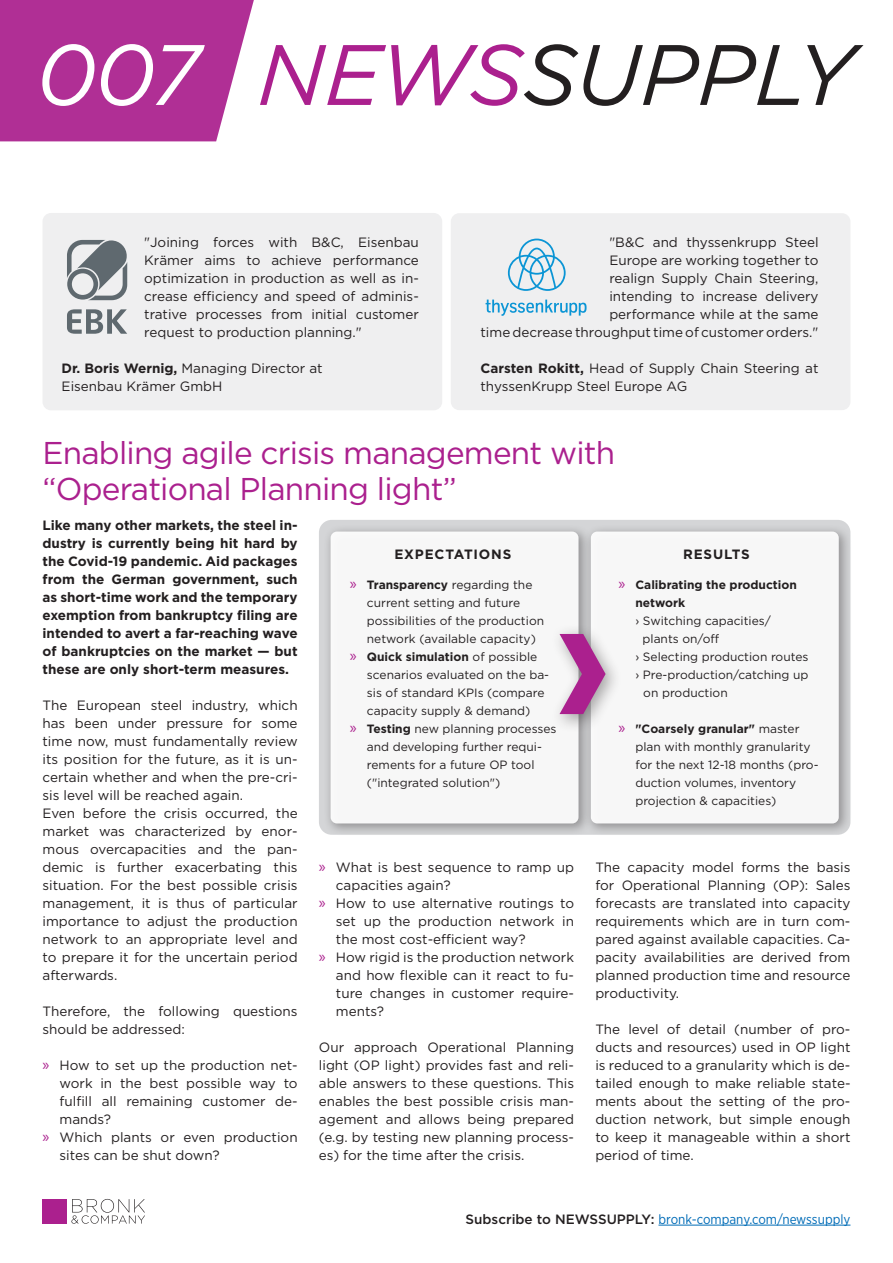
<style>
.page{position:relative;width:893px;height:1263px;background:#fff}
.page>*{position:absolute;margin:0;border:0;box-sizing:border-box;transform-origin:0 0}
.t1{font:italic 85.5px "Gotham Pro";letter-spacing:-.02em;color:#231f20}
.t2{font:31.5px/36px "Gotham Pro";letter-spacing:-.025em;color:#ab208e}
.t3{font:13.5px/18px "Gotham Pro";color:#231f20}
.t4{font:700 13.5px/18px "Gotham Pro";color:#231f20;text-align:justify}
.t5{font:13.5px "Gotham Narrow";color:#006cb7}
.t6{font:700 13.5px "Gotham Pro";letter-spacing:.06em;color:#231f20}
.t7{font:12px/18px "Gotham Pro";color:#231f20}
.t8{font:700 12px/18px "Gotham Pro";color:#231f20}
.s1{color:#fff}
.s2{color:#ab208e}
.s3{font-weight:700}
.s4{font-family:"Myriad Pro";font-size:16.5px;color:#ab208e}
.s5{font-family:"Myriad Pro";font-weight:400;font-size:16.5px;color:#ab208e}
.s6{font-weight:400}
.s7{font-family:"Gotham Pro";font-weight:500;color:#231f20}
</style>
<div class="page">
<div style="left:43px;top:1199px;width:24px;height:24px;background:#ab208e"></div>
<svg style="left:71px;top:1199px;width:74px;height:25px"></svg>
<svg style="left:0;top:0;width:254px;height:141px;background:#b53e9c"></svg>
<hr style="left:658px;top:1225px;width:192px;height:1px;background:#006cb7">
<div style="left:323px;top:524px;width:268px;height:313px;background:#231f20;opacity:.37"></div>
<div style="left:331px;top:531px;width:247px;height:292px;background:#f7f7f7;border-radius:6px"></div>
<div style="left:583px;top:524px;width:269px;height:313px;background:#231f20;opacity:.37"></div>
<div style="left:591px;top:531px;width:248px;height:292px;background:#f7f7f7;border-radius:6px"></div>
<div style="left:550px;top:623px;width:73px;height:110px;background:#231f20;opacity:.4"></div>
<svg style="left:559px;top:634px;width:47px;height:80px"></svg>
<div style="left:43px;top:213px;width:399px;height:197px;background:#eeeeef;border-radius:9px"></div>
<svg style="left:67px;top:309px;width:60px;height:25px"></svg>
<svg style="left:67px;top:240px;width:60px;height:60px"></svg>
<div style="left:451px;top:213px;width:399px;height:197px;background:#eeeeef;border-radius:9px"></div>
<svg style="left:508px;top:239px;width:58px;height:52px"></svg>
<svg style="left:486px;top:300px;width:101px;height:16px"></svg>
<h1 class="t1" style="left:36px;top:27px;width:819px"><span class="s1">007</span> <span class="s2">NEWS</span>SUPPLY</h1>
<p class="t3" style="left:144px;top:233px;width:276px;text-align:justify">"Joining forces with B&amp;C, Eisenbau Krämer aims to achieve performance optimization in production as well as in&shy;crease efficiency and speed of adminis&shy;trative processes from initial customer request to production planning."</p>
<p class="t3" style="left:62px;top:359px;width:263px"><span class="s3">Dr. Boris Wernig,</span> Managing Director at<br>Eisenbau Krämer GmbH</p>
<p class="t3" style="left:480px;top:233px;width:340px;text-align:right">"B&amp;C and thyssenkrupp Steel<br>Europe are working together to<br>realign Supply Chain Steering,<br>intending to increase delivery<br>performance while at the same<br>time decrease throughput time of customer orders."</p>
<p class="t3" style="left:480px;top:359px;width:339px"><span class="s3">Carsten Rokitt,</span> Head of Supply Chain Steering at thyssenKrupp Steel Europe AG</p>
<h2 class="t2" style="left:43px;top:434px;width:574px">Enabling agile crisis management with “Operational Planning light”</h2>
<p class="t4" style="left:43px;top:516px;width:257px">Like many other markets, the steel in&shy;dustry is currently being hit hard by the Covid-19 pandemic. Aid packages from the German government, such as short-time work and the temporary exemption from bankruptcy filing are intended to avert a far-reaching wave of bankruptcies on the market — but these are only short-term measures.</p>
<p class="t3" style="left:43px;top:696px;width:257px">The European steel industry, which has been under pressure for some time now, must fundamentally review its position for the future, as it is un&shy;certain whether and when the pre-cri&shy;sis level will be reached again.<br>Even before the crisis occurred, the market was characterized by enor&shy;mous overcapacities and the pan&shy;demic is further exacerbating this situation. For the best possible crisis management, it is thus of particular importance to adjust the production network to an appropriate level and to prepare it for the uncertain period afterwards.</p>
<p class="t3" style="left:43px;top:1002px;width:257px">Therefore, the following questions should be addressed:</p>
<p class="t3" style="left:43px;top:1056px;width:257px"><span class="s4">»</span> How to set up the production net-</p>
<p class="t3" style="left:60px;top:1074px;width:240px">work in the best possible way to</p>
<p class="t3" style="left:60px;top:1092px;width:240px">fulfill all remaining customer de-</p>
<p class="t3" style="left:60px;top:1110px;width:53px">mands?</p>
<p class="t3" style="left:43px;top:1128px;width:257px"><span class="s4">»</span> Which plants or even production</p>
<p class="t3" style="left:60px;top:1146px;width:162px">sites can be shut down?</p>
<p class="t6" style="left:394px;top:546px;width:118px">EXPECTATIONS</p>
<p class="t6" style="left:683px;top:546px;width:68px">RESULTS</p>
<p class="t8" style="left:350px;top:575px;width:184px"><span class="s5">»</span> Transparency <span class="s6">regarding the</span></p>
<p class="t7" style="left:367px;top:594px;width:155px">current setting and future</p>
<p class="t7" style="left:367px;top:612px;width:179px">possibilities of the production</p>
<p class="t7" style="left:367px;top:630px;width:170px">network (available capacity)</p>
<p class="t8" style="left:350px;top:647px;width:189px"><span class="s5">»</span> Quick simulation <span class="s6">of possible</span></p>
<p class="t7" style="left:367px;top:666px;width:184px">scenarios evaluated on the ba-</p>
<p class="t7" style="left:367px;top:684px;width:179px">sis of standard KPIs (compare</p>
<p class="t7" style="left:367px;top:702px;width:165px">capacity supply &amp; demand)</p>
<p class="t7" style="left:350px;top:720px;width:208px"><span class="s4">»</span> <span class="s3">Testing</span> new planning processes</p>
<p class="t7" style="left:367px;top:738px;width:177px">and developing further requi-</p>
<p class="t7" style="left:367px;top:756px;width:169px">rements for a future OP tool</p>
<p class="t7" style="left:367px;top:774px;width:135px">("integrated solution")</p>
<p class="t8" style="left:635px;top:575px;width:163px;text-indent:-17px"><span class="s5">»</span> Calibrating the production network</p>
<p class="t7" style="left:635px;top:612px;width:137px">› Switching capacities/</p>
<p class="t7" style="left:643px;top:630px;width:78px">plants on/off</p>
<p class="t7" style="left:635px;top:648px;width:175px">› Selecting production routes</p>
<p class="t7" style="left:635px;top:666px;width:175px">› Pre-production/catching up</p>
<p class="t7" style="left:643px;top:684px;width:86px">on production</p>
<p class="t7" style="left:635px;top:720px;width:185px;text-indent:-17px"><span class="s4">»</span> <span class="s3">"Coarsely granular"</span> master plan with monthly granularity for the next 12-18 months (pro&shy;duction volumes, inventory projection &amp; capacities)</p>
<p class="t3" style="left:595px;top:858px;width:257px;text-align:justify">The capacity model forms the basis for Operational Planning (OP): Sales forecasts are translated into capacity requirements which are in turn com&shy;pared against available capacities. Ca&shy;pacity availabilities are derived from planned production time and resource productivity.</p>
<p class="t3" style="left:595px;top:1020px;width:257px">The level of detail (number of pro&shy;ducts and resources) used in OP light is reduced to a granularity which is de&shy;tailed enough to make reliable state&shy;ments about the setting of the pro&shy;duction network, but simple enough to keep it manageable within a short period of time.</p>
<p class="t3" style="left:319px;top:858px;width:257px"><span class="s4">»</span> What is best sequence to ramp up</p>
<p class="t3" style="left:336px;top:876px;width:116px">capacities again?</p>
<p class="t3" style="left:319px;top:894px;width:257px"><span class="s4">»</span> How to use alternative routings to</p>
<p class="t3" style="left:336px;top:912px;width:240px">set up the production network in</p>
<p class="t3" style="left:336px;top:930px;width:191px">the most cost-efficient way?</p>
<p class="t3" style="left:319px;top:948px;width:257px"><span class="s4">»</span> How rigid is the production network</p>
<p class="t3" style="left:336px;top:966px;width:240px">and how flexible can it react to fu-</p>
<p class="t3" style="left:336px;top:984px;width:240px">ture changes in customer require-</p>
<p class="t3" style="left:336px;top:1002px;width:50px">ments?</p>
<p class="t3" style="left:319px;top:1038px;width:257px;text-align:justify">Our approach Operational Planning light (OP light) provides fast and reli&shy;able answers to these questions. This enables the best possible crisis man&shy;agement and allows being prepared (e.g. by testing new planning process&shy;es) for the time after the crisis.</p>
<p class="t5" style="left:466px;top:1210px;width:386px"><span class="s7">Subscribe to NEWSSUPPLY:</span> bronk-company.com/newssupply</p>
</div>
